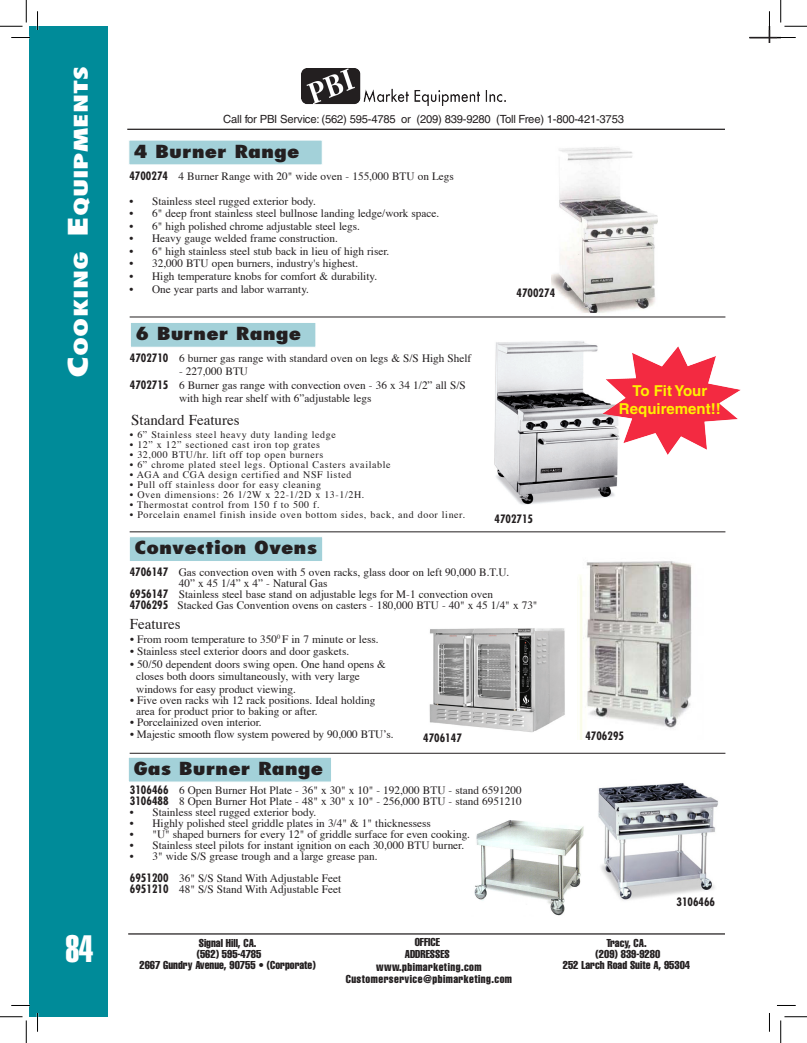
<style>
.page{position:relative;width:807px;height:1043px;background:#fff}
.page>*{position:absolute;margin:0;border:0;box-sizing:border-box;transform-origin:0 0}
.t1{font:37.5px "Helvetica Extra Compressed";color:#fff}
.t2{font:800 condensed 18.38px "Futura";color:#fff;scale:1.6 1}
.Sub-title__16pt{font:800 condensed 17.5px "Futura";color:#231f20;scale:1.3 1}
.t3{font:15px "Times";color:#231f20}
.t4{font:700 15px "Helvetica";color:#fff101}
.New_Bold{font:11.25px "Times";color:#231f20}
.Pricing_bolds{font:11.25px "Times";color:#231f20}
.t5{font:extra-condensed 11.25px "Helvetica";color:#231f20}
.t6{font:11.25px "Helvetica";letter-spacing:-.02em;color:#231f20}
.t7{font:extra-condensed 11.25px "Helvetica";letter-spacing:.04em;color:#231f20}
.New_Bold-2{font:700 condensed 11.25px "Futura";color:#231f20}
.Pricing_bolds-2{font:700 condensed 11.25px "Futura";color:#231f20}
.t8{font:10px "Times";letter-spacing:.06em;color:#231f20}
.s1{font-size:26.25px}
.s2{font-family:"Futura";font-weight:700;font-stretch:condensed}
</style>
<div class="page">
<div style="left:29px;top:26px;width:79px;height:990px;background:#008b99"></div>
<hr style="left:127px;top:129px;width:597px;height:1px;background:#231f20">
<hr style="left:128px;top:933px;width:596px;height:1px;background:#231f20">
<img style="left:301px;top:68px;width:204px;height:37px">
<hr style="left:749px;top:37px;width:31px;height:1px;background:#231f20">
<img style="left:551px;top:147px;width:106px;height:166px">
<div style="left:130px;top:322px;width:186px;height:25px;background:#a3d1d9;border:1px solid #fff"></div>
<div style="left:129px;top:536px;width:194px;height:25px;background:#a3d1d9;border:1px solid #fff"></div>
<div style="left:129px;top:140px;width:193px;height:25px;background:#a3d1d9;border:1px solid #fff"></div>
<hr style="left:130px;top:531px;width:595px;height:1px;background:#231f20">
<hr style="left:130px;top:317px;width:595px;height:1px;background:#231f20">
<hr style="left:130px;top:753px;width:595px;height:1px;background:#231f20">
<img style="left:494px;top:341px;width:124px;height:164px">
<img style="left:579px;top:561px;width:113px;height:178px">
<img style="left:429px;top:628px;width:136px;height:104px">
<div style="left:128px;top:757px;width:203px;height:25px;background:#a3d1d9;border:1px solid #fff"></div>
<img style="left:598px;top:783px;width:120px;height:118px">
<img style="left:474px;top:820px;width:110px;height:96px">
<img style="left:602px;top:346px;width:137px;height:109px">
<svg style="left:11px;top:37px;width:19px;height:1px"></svg>
<svg style="left:777px;top:37px;width:18px;height:1px"></svg>
<svg style="left:11px;top:1004px;width:19px;height:2px"></svg>
<svg style="left:777px;top:1005px;width:18px;height:1px"></svg>
<svg style="left:37px;top:11px;width:1px;height:19px"></svg>
<svg style="left:37px;top:1013px;width:1px;height:18px"></svg>
<svg style="left:768px;top:11px;width:2px;height:32px"></svg>
<svg style="left:769px;top:1013px;width:1px;height:18px"></svg>
<svg style="left:0;top:0;width:27px;height:27px"></svg>
<svg style="left:0;top:1016px;width:27px;height:26px"></svg>
<svg style="left:780px;top:0;width:26px;height:27px"></svg>
<svg style="left:780px;top:1016px;width:26px;height:26px"></svg>
<p class="t2" style="left:69px;top:378px;width:196px;rotate:-90deg"><span class="s1">C</span>ooking <span class="s1">E</span>quipments</p>
<p class="t1" style="left:65px;top:926px;width:29px">84</p>
<p class="t6" style="left:223px;top:112px;width:402px">Call for PBI Service: (562) 595-4785 or (209) 839-9280 (Toll Free) 1-800-421-3753</p>
<p class="Sub-title__16pt" style="left:134px;top:140px;width:129px">4 Burner Range</p>
<p class="Pricing_bolds" style="left:129px;top:165px;width:326px"><span class="s2">4700274</span> 4 Burner Range with 20" wide oven - 155,000 BTU on Legs</p>
<p class="New_Bold" style="left:129px;top:191px;width:188px">• Stainless steel rugged exterior body.</p>
<p class="New_Bold" style="left:129px;top:203px;width:311px">• 6" deep front stainless steel bullnose landing ledge/work space.</p>
<p class="New_Bold" style="left:129px;top:216px;width:232px">• 6" high polished chrome adjustable steel legs.</p>
<p class="New_Bold" style="left:129px;top:228px;width:210px">• Heavy gauge welded frame construction.</p>
<p class="New_Bold" style="left:129px;top:241px;width:261px">• 6" high stainless steel stub back in lieu of high riser.</p>
<p class="New_Bold" style="left:129px;top:253px;width:230px">• 32,000 BTU open burners, industry's highest.</p>
<p class="New_Bold" style="left:129px;top:266px;width:249px">• High temperature knobs for comfort &amp; durability.</p>
<p class="New_Bold" style="left:129px;top:278px;width:181px">• One year parts and labor warranty.</p>
<p class="Sub-title__16pt" style="left:135px;top:322px;width:129px">6 Burner Range</p>
<p class="Pricing_bolds" style="left:130px;top:347px;width:343px"><span class="s2">4702710</span> 6 burner gas range with standard oven on legs &amp; S/S High Shelf</p>
<p class="Pricing_bolds" style="left:179px;top:361px;width:70px">- 227,000 BTU</p>
<p class="Pricing_bolds" style="left:130px;top:374px;width:337px"><span class="s2">4702715</span> 6 Burner gas range with convection oven - 36 x 34 1/2” all S/S</p>
<p class="Pricing_bolds" style="left:179px;top:388px;width:194px">with high rear shelf with 6”adjustable legs</p>
<p class="t3" style="left:131px;top:406px;width:110px">Standard Features</p>
<p class="t8" style="left:130px;top:425px;width:207px">• 6” Stainless steel heavy duty landing ledge</p>
<p class="t8" style="left:130px;top:435px;width:192px">• 12” x 12” sectioned cast iron top grates</p>
<p class="t8" style="left:130px;top:445px;width:195px">• 32,000 BTU/hr. lift off top open burners</p>
<p class="t8" style="left:130px;top:455px;width:262px">• 6” chrome plated steel legs. Optional Casters available</p>
<p class="t8" style="left:130px;top:465px;width:223px">• AGA and CGA design certified and NSF listed</p>
<p class="t8" style="left:130px;top:475px;width:193px">• Pull off stainless door for easy cleaning</p>
<p class="t8" style="left:130px;top:485px;width:236px">• Oven dimensions: 26 1/2W x 22-1/2D x 13-1/2H.</p>
<p class="t8" style="left:130px;top:495px;width:191px">• Thermostat control from 150 f to 500 f.</p>
<p class="t8" style="left:130px;top:505px;width:336px">• Porcelain enamel finish inside oven bottom sides, back, and door liner.</p>
<p class="Sub-title__16pt" style="left:134px;top:536px;width:142px">Convection Ovens</p>
<p class="New_Bold-2" style="left:516px;top:285px;width:40px">4700274</p>
<p class="Pricing_bolds-2" style="left:494px;top:511px;width:40px">4702715</p>
<p class="New_Bold" style="left:130px;top:561px;width:381px"><span class="s2">4706147</span> Gas convection oven with 5 oven racks, glass door on left 90,000 B.T.U.</p>
<p class="New_Bold" style="left:179px;top:572px;width:150px">40” x 45 1/4” x 4” - Natural Gas</p>
<p class="New_Bold" style="left:130px;top:583px;width:365px"><span class="s2">6956147</span> Stainless steel base stand on adjustable legs for M-1 convection oven</p>
<p class="New_Bold" style="left:130px;top:594px;width:409px"><span class="s2">4706295</span> Stacked Gas Convention ovens on casters - 180,000 BTU - 40" x 45 1/4" x 73"</p>
<p class="t3" style="left:130px;top:610px;width:52px">Features</p>
<p class="t4" style="left:632px;top:381px;width:76px">To Fit Your</p>
<p class="t4" style="left:618px;top:399px;width:103px">Requirement!!</p>
<p class="New_Bold" style="left:130px;top:628px;width:250px">• From room temperature to 350<sup>0</sup> F in 7 minute or less.</p>
<p class="New_Bold" style="left:130px;top:641px;width:220px">• Stainless steel exterior doors and door gaskets.</p>
<p class="New_Bold" style="left:130px;top:653px;width:257px">• 50/50 dependent doors swing open. One hand opens &amp;</p>
<p class="New_Bold" style="left:136px;top:666px;width:225px">closes both doors simultaneously, with very large</p>
<p class="New_Bold" style="left:136px;top:678px;width:161px">windows for easy product viewing.</p>
<p class="New_Bold" style="left:130px;top:689px;width:247px">• Five oven racks wih 12 rack positions. Ideal holding</p>
<p class="New_Bold" style="left:136px;top:701px;width:183px">area for product prior to baking or after.</p>
<p class="New_Bold" style="left:130px;top:712px;width:133px">• Porcelainized oven interior.</p>
<p class="New_Bold" style="left:130px;top:723px;width:265px">• Majestic smooth flow system powered by 90,000 BTU’s.</p>
<p class="New_Bold-2" style="left:423px;top:730px;width:40px">4706147</p>
<p class="New_Bold-2" style="left:585px;top:729px;width:40px">4706295</p>
<p class="Sub-title__16pt" style="left:133px;top:757px;width:147px">Gas Burner Range</p>
<p class="New_Bold" style="left:130px;top:780px;width:393px"><span class="s2">3106466</span> 6 Open Burner Hot Plate - 36" x 30" x 10" - 192,000 BTU - stand 6591200</p>
<p class="New_Bold" style="left:130px;top:791px;width:393px"><span class="s2">3106488</span> 8 Open Burner Hot Plate - 48" x 30" x 10" - 256,000 BTU - stand 6951210</p>
<p class="New_Bold" style="left:130px;top:802px;width:188px">• Stainless steel rugged exterior body.</p>
<p class="New_Bold" style="left:130px;top:813px;width:302px">• Highly polished steel griddle plates in 3/4" &amp; 1" thicknessess</p>
<p class="New_Bold" style="left:130px;top:824px;width:341px">• "U" shaped burners for every 12" of griddle surface for even cooking.</p>
<p class="New_Bold" style="left:130px;top:835px;width:336px">• Stainless steel pilots for instant ignition on each 30,000 BTU burner.</p>
<p class="New_Bold" style="left:130px;top:846px;width:249px">• 3" wide S/S grease trough and a large grease pan.</p>
<p class="New_Bold" style="left:130px;top:868px;width:213px"><span class="s2">6951200</span> 36" S/S Stand With Adjustable Feet</p>
<p class="New_Bold" style="left:130px;top:879px;width:213px"><span class="s2">6951210</span> 48" S/S Stand With Adjustable Feet</p>
<p class="New_Bold-2" style="left:676px;top:894px;width:40px">3106466</p>
<p class="t5" style="left:199px;top:935px;width:59px">Signal Hill, CA.</p>
<p class="t5" style="left:197px;top:946px;width:66px">(562) 595-4785</p>
<p class="t5" style="left:139px;top:957px;width:178px">2667 Gundry Avenue, 90755 • (Corporate)</p>
<p class="t5" style="left:414px;top:935px;width:27px">OFFICE</p>
<p class="t5" style="left:404px;top:947px;width:46px">ADDRESSES</p>
<p class="t7" style="left:376px;top:960px;width:107px">www.pbimarketing.com</p>
<p class="t7" style="left:345px;top:972px;width:168px">Customerservice@pbimarketing.com</p>
<p class="t5" style="left:606px;top:936px;width:42px">Tracy, CA.</p>
<p class="t5" style="left:595px;top:947px;width:66px">(209) 839-9280</p>
<p class="t5" style="left:562px;top:958px;width:129px">252 Larch Road Suite A, 95304</p>
</div>
